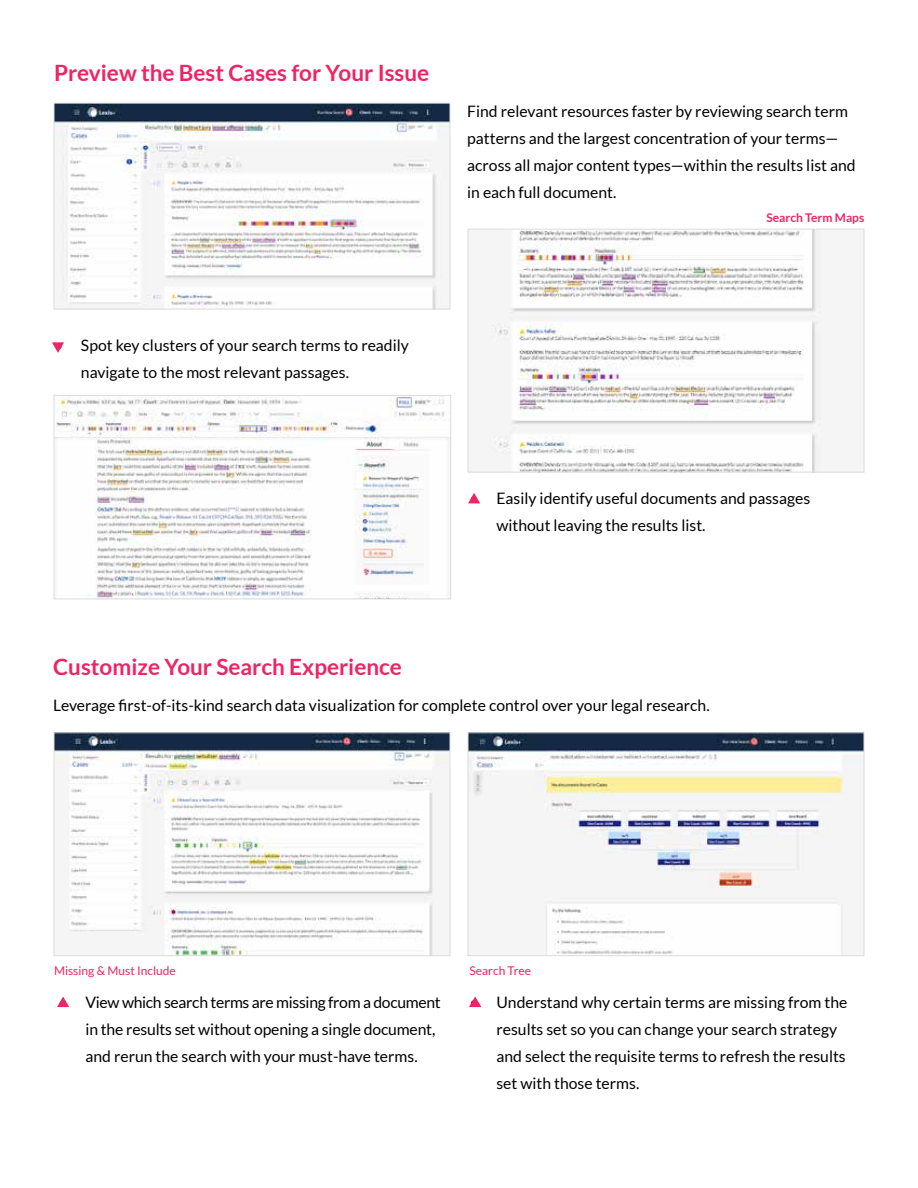
<style>
.page{position:relative;width:918px;height:1188px;background:#fff}
.page>*{position:absolute;margin:0;border:0;box-sizing:border-box;transform-origin:0 0}
.t1{font:700 22.5px "Lato";color:#ee2465}
.t2{font:15.75px/27px "Lato";color:#000}
.t3{font:12px "Lato";color:#ee2465}
.t4{font:700 12px "Lato";color:#ee2465}
</style>
<div class="page">
<img style="left:56px;top:105px;width:392px;height:202px">
<div style="left:54px;top:103px;width:396px;height:206px;border:1px solid #dbdcdc"></div>
<img style="left:491px;top:231px;width:330px;height:240px">
<div style="left:468px;top:229px;width:396px;height:244px;border:1px solid #dbdcdc"></div>
<img style="left:56px;top:397px;width:393px;height:200px">
<div style="left:54px;top:395px;width:397px;height:204px;border:1px solid #dbdcdc"></div>
<img style="left:56px;top:734px;width:392px;height:220px">
<div style="left:54px;top:732px;width:396px;height:224px;border:1px solid #dbdcdc"></div>
<img style="left:470px;top:734px;width:392px;height:220px">
<div style="left:468px;top:732px;width:396px;height:224px;border:1px solid #dbdcdc"></div>
<svg style="left:57px;top:997px;width:12px;height:10px"></svg>
<svg style="left:469px;top:997px;width:12px;height:10px"></svg>
<svg style="left:52px;top:342px;width:12px;height:11px"></svg>
<svg style="left:468px;top:493px;width:12px;height:10px"></svg>
<h1 class="t1" style="left:54px;top:60px;width:377px">Preview the Best Cases for Your Issue</h1>
<p class="t2" style="left:467px;top:98px;width:390px">Find relevant resources faster by reviewing search term patterns and the largest concentration of your terms— across all major content types—within the results list and in each full document.</p>
<p class="t4" style="left:766px;top:211px;width:99px">Search Term Maps</p>
<p class="t2" style="left:81px;top:332px;width:329px;text-indent:-27px">• Spot key clusters of your search terms to readily navigate to the most relevant passages.</p>
<p class="t2" style="left:496px;top:485px;width:315px;text-indent:-27px">• Easily identify useful documents and passages without leaving the results list.</p>
<h1 class="t1" style="left:53px;top:654px;width:350px">Customize Your Search Experience</h1>
<p class="t2" style="left:53px;top:692px;width:658px">Leverage first-of-its-kind search data visualization for complete control over your legal research.</p>
<p class="t3" style="left:54px;top:964px;width:123px">Missing &amp; Must Include</p>
<p class="t3" style="left:470px;top:964px;width:63px">Search Tree</p>
<p class="t2" style="left:496px;top:989px;width:352px;text-indent:-27px">• Understand why certain terms are missing from the results set so you can change your search strategy and select the requisite terms to refresh the results set with those terms.</p>
<p class="t2" style="left:85px;top:989px;width:357px;text-indent:-27px">• View which search terms are missing from a document in the results set without opening a single document, and rerun the search with your must-have terms.</p>
</div>
